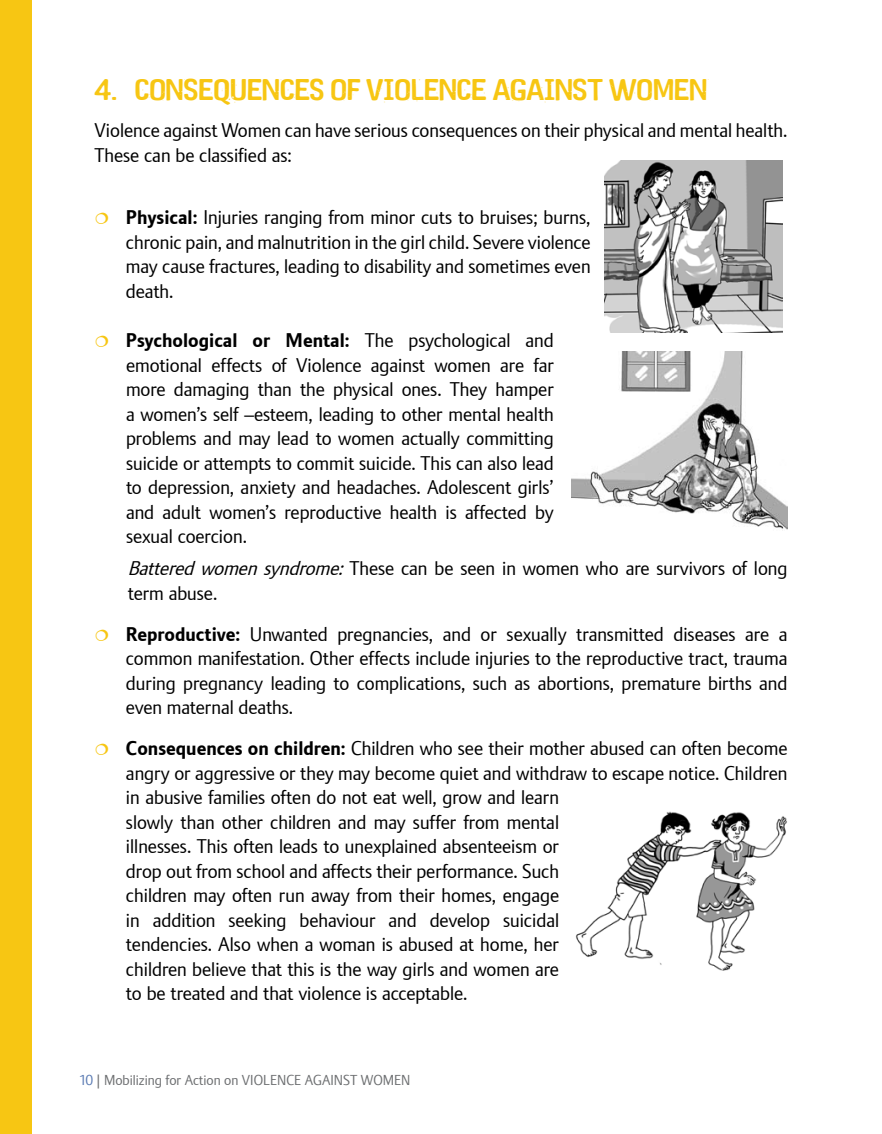
<style>
.page{position:relative;width:882px;height:1134px;background:#fff}
.page>*{position:absolute;margin:0;border:0;box-sizing:border-box;transform-origin:0 0}
.t1{font:28px "Plan Storytelling";color:#f7c613}
.t2{font:19.25px/24.5px "Plan";color:#000}
.t3{font:14px "Plan";color:#6d6f71}
.s1{font-weight:700}
.s2{font-style:italic}
.s3{color:#5b7bb3}
</style>
<div class="page">
<div style="left:0;top:0;width:32px;height:1134px;background:#f7c613"></div>
<img style="left:575px;top:811px;width:212px;height:160px">
<img style="left:571px;top:352px;width:217px;height:178px">
<img style="left:605px;top:161px;width:177px;height:171px">
<h1 class="t1" style="left:94px;top:72px;width:614px">4. CONSEQUENCES OF VIOLENCE AGAINST WOMEN</h1>
<p class="t2" style="left:94px;top:118px;width:695px">Violence against Women can have serious consequences on their physical and mental health.<br>These can be classified as:</p>
<p class="t2" style="left:126px;top:205px;width:466px;text-align:justify"><span class="s1">Physical:</span> Injuries ranging from minor cuts to bruises; burns, chronic pain, and malnutrition in the girl child. Severe violence may cause fractures, leading to disability and sometimes even death.</p>
<p class="t2" style="left:126px;top:328px;width:429px;text-align:justify"><span class="s1">Psychological or Mental:</span> The psychological and emotional effects of Violence against women are far more damaging than the physical ones. They hamper a women’s self –esteem, leading to other mental health problems and may lead to women actually committing suicide or attempts to commit suicide. This can also lead to depression, anxiety and headaches. Adolescent girls’ and adult women’s reproductive health is affected by sexual coercion.</p>
<p class="t2" style="left:128px;top:556px;width:661px"><span class="s2">Batteredwomensyndrome:</span>These can be seen in women who are survivors of long term abuse.</p>
<p class="t2" style="left:126px;top:622px;width:663px;text-align:justify"><span class="s1">Reproductive:</span> Unwanted pregnancies, and or sexually transmitted diseases are a common manifestation. Other effects include injuries to the reproductive tract, trauma during pregnancy leading to complications, such as abortions, premature births and even maternal deaths.</p>
<p class="t2" style="left:126px;top:736px;width:663px"><span class="s1">Consequences on children:</span> Children who see their mother abused can often become angry or aggressive or they may become quiet and withdraw to escape notice. Children in abusive families often do not eat well, grow and learn<br>slowly than other children and may suffer from mental<br>illnesses. This often leads to unexplained absenteeism or<br>drop out from school and affects their performance. Such<br>children may often run away from their homes, engage<br>in addition seeking behaviour and develop suicidal<br>tendencies. Also when a woman is abused at home, her<br>children believe that this is the way girls and women are<br>to be treated and that violence is acceptable.</p>
<p class="t3" style="left:79px;top:1072px;width:180px"><span class="s3">10</span> | Mobilizing for Action on Violence</p>
<p class="t3" style="left:305px;top:1072px;width:17px">Against</p>
<p class="t3" style="left:361px;top:1072px;width:23px">Women</p>
</div>
